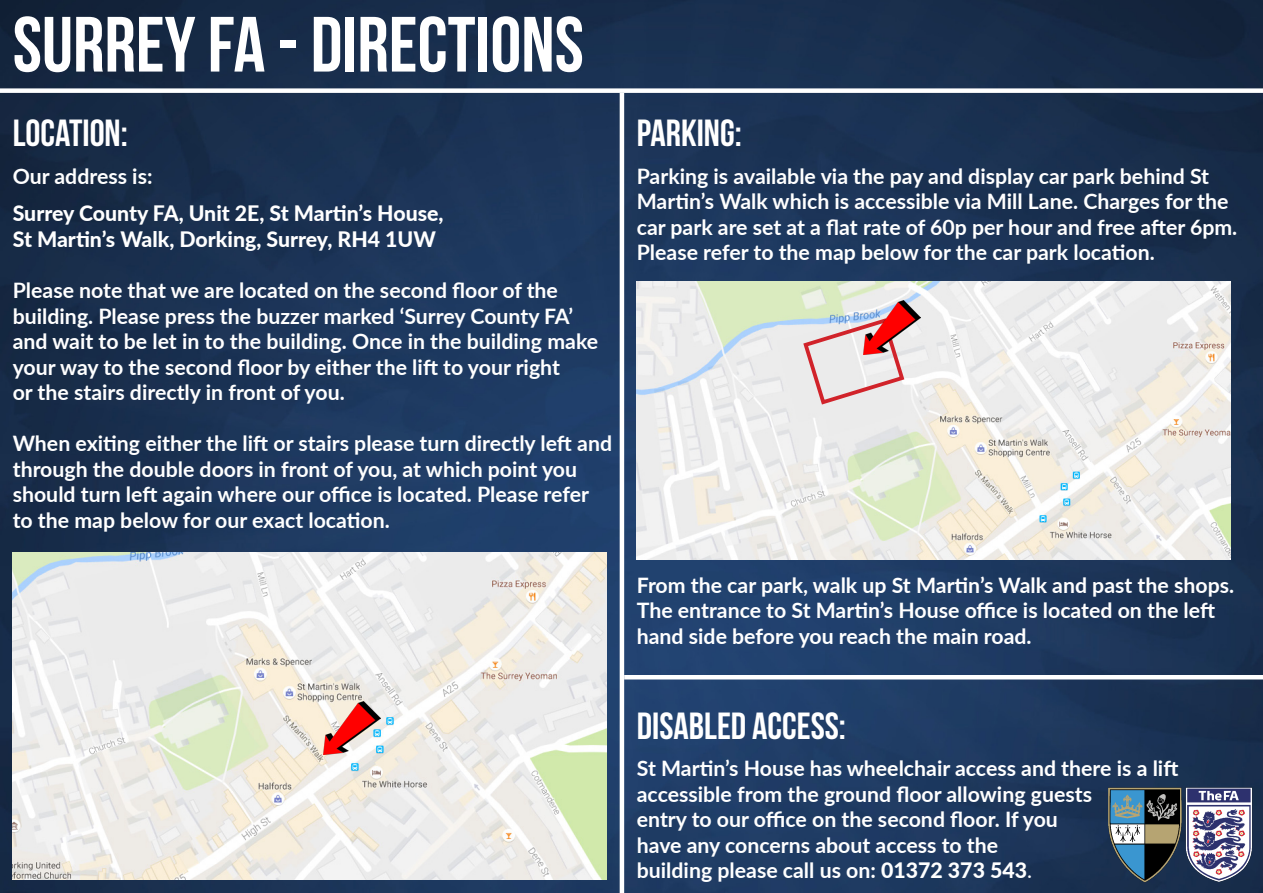
<style>
.page{position:relative;width:1263px;height:893px;background:#fff}
.page>*{position:absolute;margin:0;border:0;box-sizing:border-box;transform-origin:0 0}
.t1{font:78.15px "Bebas Neue";color:#fff}
.t2{font:37.8px "Bebas Neue";color:#fff}
.t3{font:700 21.3px/25.5px "Lato";color:#fff}
.t4{font:800 21.3px "Lato";color:#fff}
.s1{font-weight:800}
.s2{font-weight:400}
</style>
<div class="page">
<img style="left:0;top:0;width:1263px;height:893px">
<img style="left:1107px;top:787px;width:146px;height:97px">
<hr style="left:620px;top:93px;width:4px;height:800px;background:#fff">
<img style="left:13px;top:553px;width:594px;height:326px">
<img style="left:323px;top:701px;width:58px;height:54px">
<img style="left:637px;top:282px;width:594px;height:277px">
<svg style="left:801px;top:316px;width:106px;height:91px;background:#e4d3d6"></svg>
<img style="left:863px;top:300px;width:58px;height:54px">
<div style="left:0;top:88px;width:1263px;height:5px;background:#fff"></div>
<hr style="left:624px;top:675px;width:639px;height:4px;background:#fff">
<p class="t1" style="left:13px;top:2px;width:573px">SURREY FA - DIRECTIONS</p>
<p class="t2" style="left:13px;top:113px;width:117px">LOCATION:</p>
<p class="t3" style="left:13px;top:162px;width:141px">Our address is:</p>
<p class="t4" style="left:13px;top:198px;width:432px">Surrey County FA, Unit 2E, St Martin’s House,</p>
<p class="t4" style="left:13px;top:223px;width:425px">St Martin’s Walk, Dorking, Surrey, RH4 1UW</p>
<p class="t3" style="left:13px;top:277px;width:547px">Please note that we are located on the second floor of the</p>
<p class="t3" style="left:13px;top:302px;width:562px">building. Please press the buzzer marked ‘Surrey County FA’</p>
<p class="t3" style="left:13px;top:328px;width:587px">and wait to be let in to the building. Once in the building make</p>
<p class="t3" style="left:13px;top:353px;width:549px">your way to the second floor by either the lift to your right</p>
<p class="t3" style="left:13px;top:379px;width:334px">or the stairs directly in front of you.</p>
<p class="t3" style="left:13px;top:430px;width:601px">When exiting either the lift or stairs please turn directly left and through the double doors in front of you, at which point you</p>
<p class="t3" style="left:13px;top:481px;width:578px">should turn left again where our office is located. Please refer</p>
<p class="t3" style="left:13px;top:506px;width:379px">to the map below for our exact location.</p>
<p class="t2" style="left:637px;top:113px;width:107px">PARKING:</p>
<p class="t3" style="left:637px;top:162px;width:574px">Parking is available via the pay and display car park behind St</p>
<p class="t3" style="left:637px;top:188px;width:593px">Martin’s Walk which is accessible via Mill Lane. Charges for the</p>
<p class="t3" style="left:637px;top:213px;width:602px">car park are set at a flat rate of 60p per hour and free after 6pm.<br>Please refer to the map below for the car park location.</p>
<p class="t3" style="left:637px;top:571px;width:599px">From the car park, walk up St Martin’s Walk and past the shops.</p>
<p class="t3" style="left:637px;top:597px;width:580px">The entrance to St Martin’s House office is located on the left hand side before you reach the main road.</p>
<p class="t2" style="left:637px;top:705px;width:211px">DISABLED ACCESS:</p>
<p class="t3" style="left:637px;top:755px;width:543px">St Martin’s House has wheelchair access and there is a lift</p>
<p class="t3" style="left:637px;top:780px;width:457px">accessible from the ground floor allowing guests</p>
<p class="t3" style="left:637px;top:806px;width:423px">entry to our office on the second floor. If you</p>
<p class="t3" style="left:637px;top:831px;width:363px">have any concerns about access to the</p>
<p class="t3" style="left:637px;top:857px;width:397px">building please call us on: <span class="s1">01372 373 543</span><span class="s2">.</span></p>
</div>
